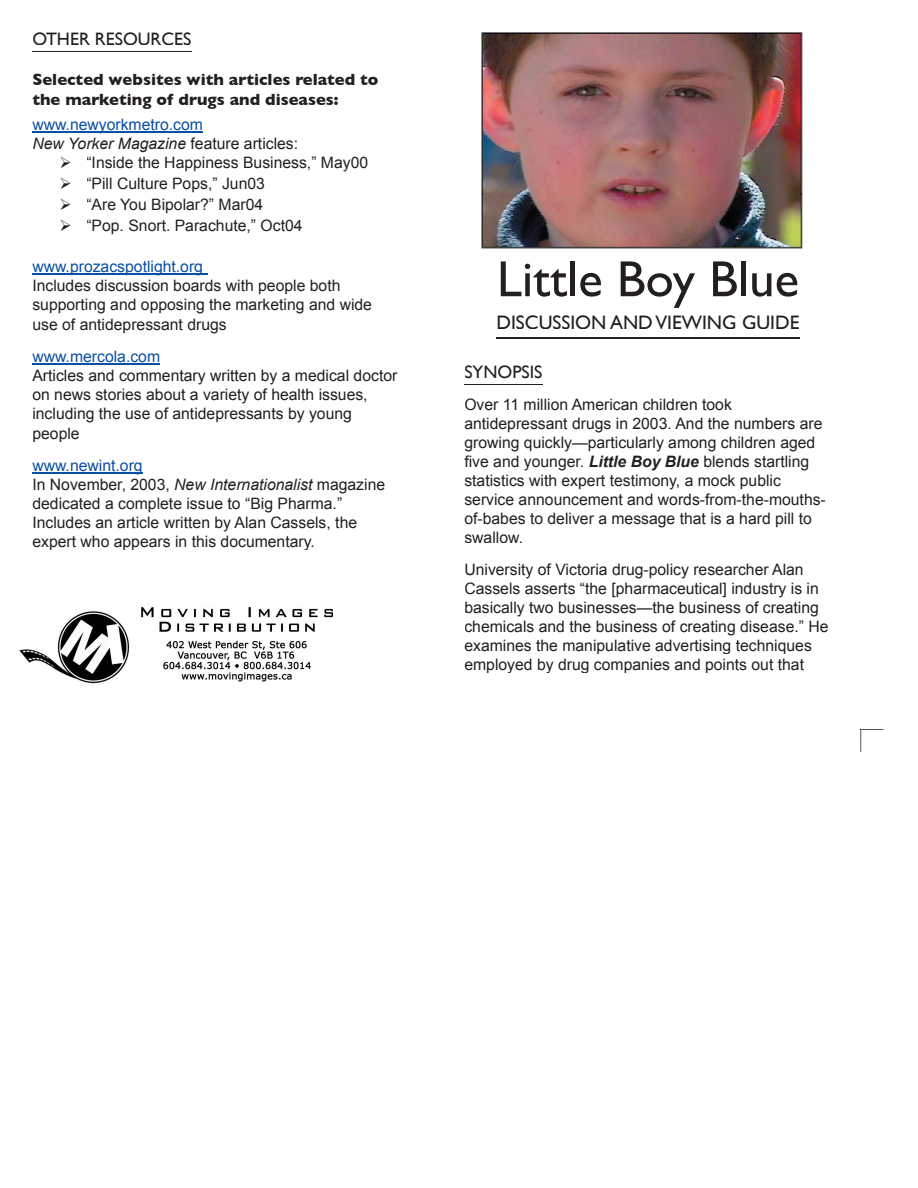
<style>
.page{position:relative;width:918px;height:1188px;background:#fff}
.page>*{position:absolute;margin:0;border:0;box-sizing:border-box;transform-origin:0 0}
.t1{font:51px "Gill Sans";color:#231f20}
.t2{font:19.5px "Gill Sans";color:#231f20}
.t3{font:18px "Gill Sans";color:#231f20}
.t4{font:700 16.5px/19.8px "Gill Sans";color:#231f20}
.t5{font:15.75px/18.9px "Arial";color:#231f20}
.t6{font:15.75px "Arial";color:#094fa3}
.t7{font:italic 15.75px "Arial";color:#231f20}
.s1{font-style:normal}
.s2{color:#094fa3}
.s3{font-style:italic}
.s4{font-weight:700;font-style:italic}
</style>
<div class="page">
<svg style="left:860px;top:729px;width:24px;height:23px"></svg>
<hr style="left:496px;top:338px;width:304px;height:1px;background:#231f20">
<hr style="left:464px;top:384px;width:79px;height:1px;background:#231f20">
<hr style="left:32px;top:51px;width:159px;height:1px;background:#231f20">
<hr style="left:32px;top:131px;width:171px;height:2px;background:#094fa3">
<hr style="left:32px;top:273px;width:175px;height:1px;background:#094fa3">
<hr style="left:32px;top:363px;width:128px;height:1px;background:#094fa3">
<hr style="left:32px;top:472px;width:111px;height:1px;background:#094fa3">
<svg style="left:482px;top:32px;width:320px;height:161px;background:#a16c6c"></svg>
<img style="left:482px;top:193px;width:320px;height:55px">
<img style="left:482px;top:33px;width:54px;height:161px">
<img style="left:748px;top:33px;width:54px;height:161px">
<img style="left:535px;top:33px;width:214px;height:54px">
<img style="left:19px;top:607px;width:313px;height:77px">
<p class="t3" style="left:32px;top:28px;width:161px">OTHER RESOURCES</p>
<p class="t4" style="left:32px;top:69px;width:348px">Selected websites with articles related to the marketing of drugs and diseases:</p>
<p class="t6" style="left:32px;top:116px;width:172px">www.newyorkmetro.com</p>
<p class="t7" style="left:32px;top:135px;width:267px">New Yorker Magazine <span class="s1">feature articles:</span></p>
<p class="t5" style="left:86px;top:153px;width:283px">“Inside the Happiness Business,” May00</p>
<p class="t5" style="left:86px;top:173px;width:218px;line-height:21px">“Pill Culture Pops,” Jun03<br>“Are You Bipolar?” Mar04 “Pop. Snort. Parachute,” Oct04</p>
<p class="t6" style="left:32px;top:258px;width:172px">www.prozacspotlight.org</p>
<p class="t5" style="left:32px;top:276px;width:341px;line-height:19.4px">Includes discussion boards with people both supporting and opposing the marketing and wide use of antidepressant drugs</p>
<p class="t6" style="left:32px;top:348px;width:129px">www.mercola.com</p>
<p class="t5" style="left:32px;top:366px;width:366px">Articles and commentary written by a medical doctor on news stories about a variety of health issues, including the use of antidepressants by young people</p>
<p class="t5" style="left:32px;top:456px;width:354px"><span class="s2">www.newint.org<br></span>In November, 2003, <span class="s3">New Internationalist</span> magazine dedicated a complete issue to “Big Pharma.” Includes an article written by Alan Cassels, the expert who appears in this documentary.</p>
<h1 class="t1" style="left:497px;top:249px;width:304px">Little Boy Blue</h1>
<p class="t2" style="left:496px;top:311px;width:305px">DISCUSSION AND VIEWING GUIDE</p>
<p class="t3" style="left:464px;top:361px;width:80px">SYNOPSIS</p>
<p class="t5" style="left:464px;top:395px;width:363px">Over 11 million American children took antidepressant drugs in 2003. And the numbers are growing quickly—particularly among children aged five and younger. <span class="s4">Little Boy Blue</span> blends startling statistics with expert testimony, a mock public service announcement and words-from-the-mouths&shy;of-babes to deliver a message that is a hard pill to swallow.</p>
<p class="t5" style="left:464px;top:560px;width:366px">University of Victoria drug-policy researcher Alan Cassels asserts “the [pharmaceutical] industry is in basically two businesses—the business of creating chemicals and the business of creating disease.” He examines the manipulative advertising techniques employed by drug companies and points out that</p>
</div>
